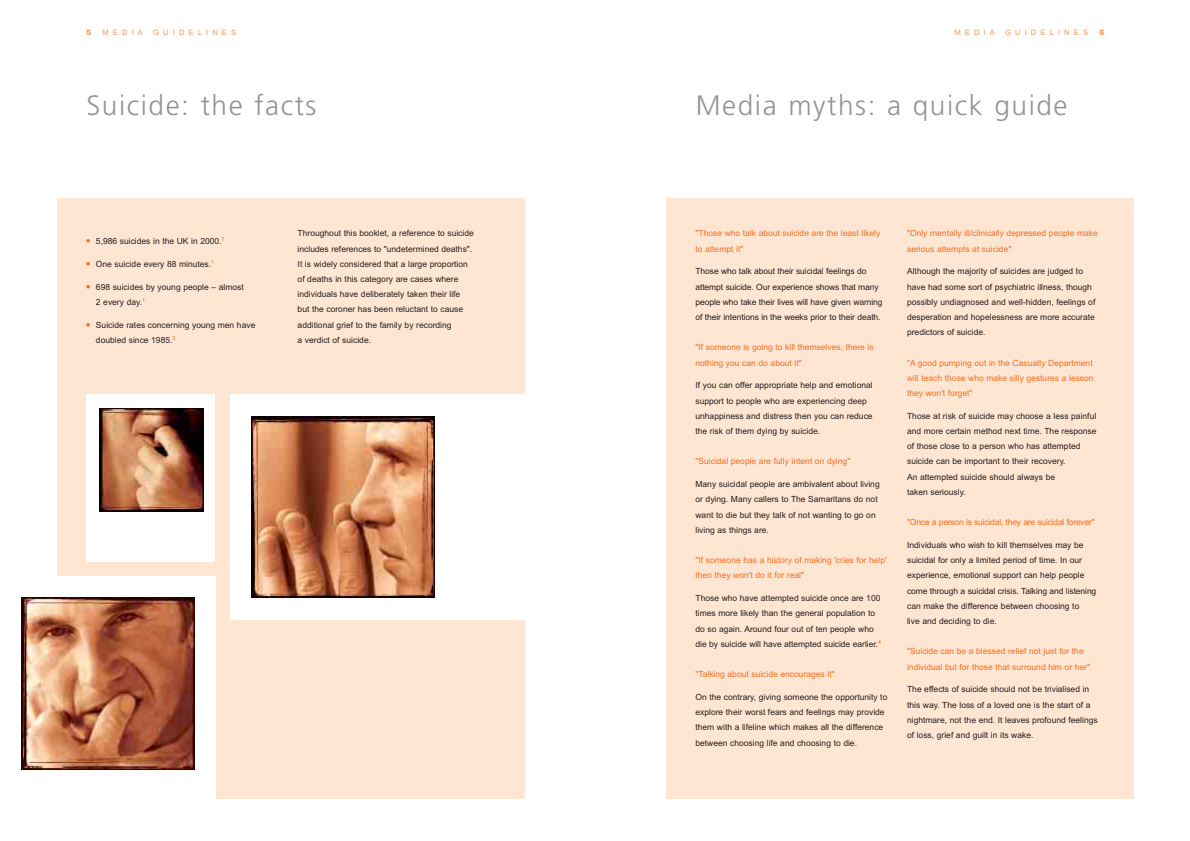
<style>
.page{position:relative;width:1190px;height:841px;background:#fff}
.page>*{position:absolute;margin:0;border:0;box-sizing:border-box;transform-origin:0 0}
.t1{font:300 28px "Frutiger";letter-spacing:.055em;color:#939497}
.t2{font:8.5px/15.2px "Arial";color:#231f1f}
.t3{font:8.5px/15.2px "Arial";color:#f36f20}
.t4{font:8.5px "Arial";letter-spacing:-.02em;color:#f36f20}
.t5{font:7.5px "Arial";letter-spacing:.555em;color:#f7965b}
.t6{font:900 7.5px "Arial";color:#f7965b}
.s1{font-weight:700;font-size:12px;color:#f36f20}
</style>
<div class="page">
<div style="left:57px;top:198px;width:467px;height:601px;background:#fee6d3"></div>
<div style="left:666px;top:198px;width:468px;height:601px;background:#fee6d3"></div>
<div style="left:0;top:576px;width:215px;height:265px;background:#fff"></div>
<img style="left:21px;top:598px;width:174px;height:172px">
<div style="left:86px;top:394px;width:129px;height:168px;background:#fff"></div>
<img style="left:99px;top:408px;width:104px;height:103px">
<div style="left:230px;top:394px;width:294px;height:226px;background:#fff"></div>
<img style="left:252px;top:417px;width:182px;height:180px">
<p class="t6" style="left:86px;top:29px;width:7px">5</p>
<p class="t5" style="left:103px;top:29px;width:42px">MEDIA</p>
<p class="t5" style="left:153px;top:29px;width:84px">GUIDELINES</p>
<p class="t5" style="left:954px;top:29px;width:42px">MEDIA</p>
<p class="t5" style="left:1005px;top:29px;width:84px">GUIDELINES</p>
<p class="t6" style="left:1100px;top:29px;width:7px">6</p>
<h1 class="t1" style="left:86px;top:94px;width:232px">Suicide: the facts</h1>
<h1 class="t1" style="left:696px;top:94px;width:373px">Media myths: a quick guide</h1>
<p class="t2" style="left:86px;top:234px;width:140px"><span class="s1">•</span> 5,986 suicides in the UK in 2000.<sup>1</sup></p>
<p class="t2" style="left:86px;top:257px;width:130px"><span class="s1">•</span> One suicide every 88 minutes.<sup>1</sup></p>
<p class="t2" style="left:96px;top:280px;width:149px;text-indent:-10px"><span class="s1">•</span> 698 suicides by young people – almost<br>2 every day.<sup>1</sup></p>
<p class="t2" style="left:96px;top:318px;width:161px;text-indent:-10px"><span class="s1">•</span> Suicide rates concerning young men have doubled since 1985.<sup>3</sup></p>
<p class="t2" style="left:298px;top:227px;width:178px">Throughout this booklet, a reference to suicide includes references to "undetermined deaths".<br>It is widely considered that a large proportion of deaths in this category are cases where individuals have deliberately taken their life but the coroner has been reluctant to cause additional grief to the family by recording<br>a verdict of suicide.</p>
<p class="t3" style="left:695px;top:227px;width:186px">"Those who talk about suicide are the least likely to attempt it"</p>
<p class="t2" style="left:695px;top:265px;width:189px">Those who talk about their suicidal feelings do attempt suicide. Our experience shows that many people who take their lives will have given warning of their intentions in the weeks prior to their death.</p>
<p class="t3" style="left:695px;top:341px;width:180px">"If someone is going to kill themselves, there is nothing you can do about it"</p>
<p class="t2" style="left:695px;top:379px;width:179px">If you can offer appropriate help and emotional support to people who are experiencing deep unhappiness and distress then you can reduce the risk of them dying by suicide.</p>
<p class="t3" style="left:695px;top:455px;width:156px">"Suicidal people are fully intent on dying"</p>
<p class="t2" style="left:695px;top:477px;width:186px">Many suicidal people are ambivalent about living or dying. Many callers to The Samaritans do not want to die but they talk of not wanting to go on living as things are.</p>
<p class="t3" style="left:695px;top:553px;width:193px">"If someone has a history of making 'cries for help' then they won't do it for real"</p>
<p class="t2" style="left:695px;top:591px;width:187px">Those who have attempted suicide once are 100 times more likely than the general population to do so again. Around four out of ten people who die by suicide will have attempted suicide earlier.<sup>4</sup></p>
<p class="t3" style="left:695px;top:667px;width:141px">"Talking about suicide encourages it"</p>
<p class="t2" style="left:695px;top:690px;width:193px">On the contrary, giving someone the opportunity to explore their worst fears and feelings may provide them with a lifeline which makes all the difference between choosing life and choosing to die.</p>
<p class="t3" style="left:907px;top:227px;width:192px">"Only mentally ill/clinically depressed people make serious attempts at suicide"</p>
<p class="t2" style="left:907px;top:265px;width:190px">Although the majority of suicides are judged to have had some sort of psychiatric illness, though possibly undiagnosed and well-hidden, feelings of desperation and hopelessness are more accurate predictors of suicide.</p>
<p class="t3" style="left:907px;top:356px;width:188px;text-align:justify">"A good pumping out in the Casualty Department will teach those who make silly gestures a lesson they won't forget"</p>
<p class="t2" style="left:907px;top:409px;width:191px">Those at risk of suicide may choose a less painful and more certain method next time. The response of those close to a person who has attempted suicide can be important to their recovery.<br>An attempted suicide should always be<br>taken seriously.</p>
<p class="t4" style="left:907px;top:519px;width:189px">"Once a person is suicidal, they are suicidal forever"</p>
<p class="t2" style="left:907px;top:538px;width:191px">Individuals who wish to kill themselves may be suicidal for only a limited period of time. In our experience, emotional support can help people come through a suicidal crisis. Talking and listening can make the difference between choosing to<br>live and deciding to die.</p>
<p class="t3" style="left:907px;top:645px;width:185px">"Suicide can be a blessed relief not just for the individual but for those that surround him or her"</p>
<p class="t2" style="left:907px;top:683px;width:192px">The effects of suicide should not be trivialised in this way. The loss of a loved one is the start of a nightmare, not the end. It leaves profound feelings of loss, grief and guilt in its wake.</p>
</div>
